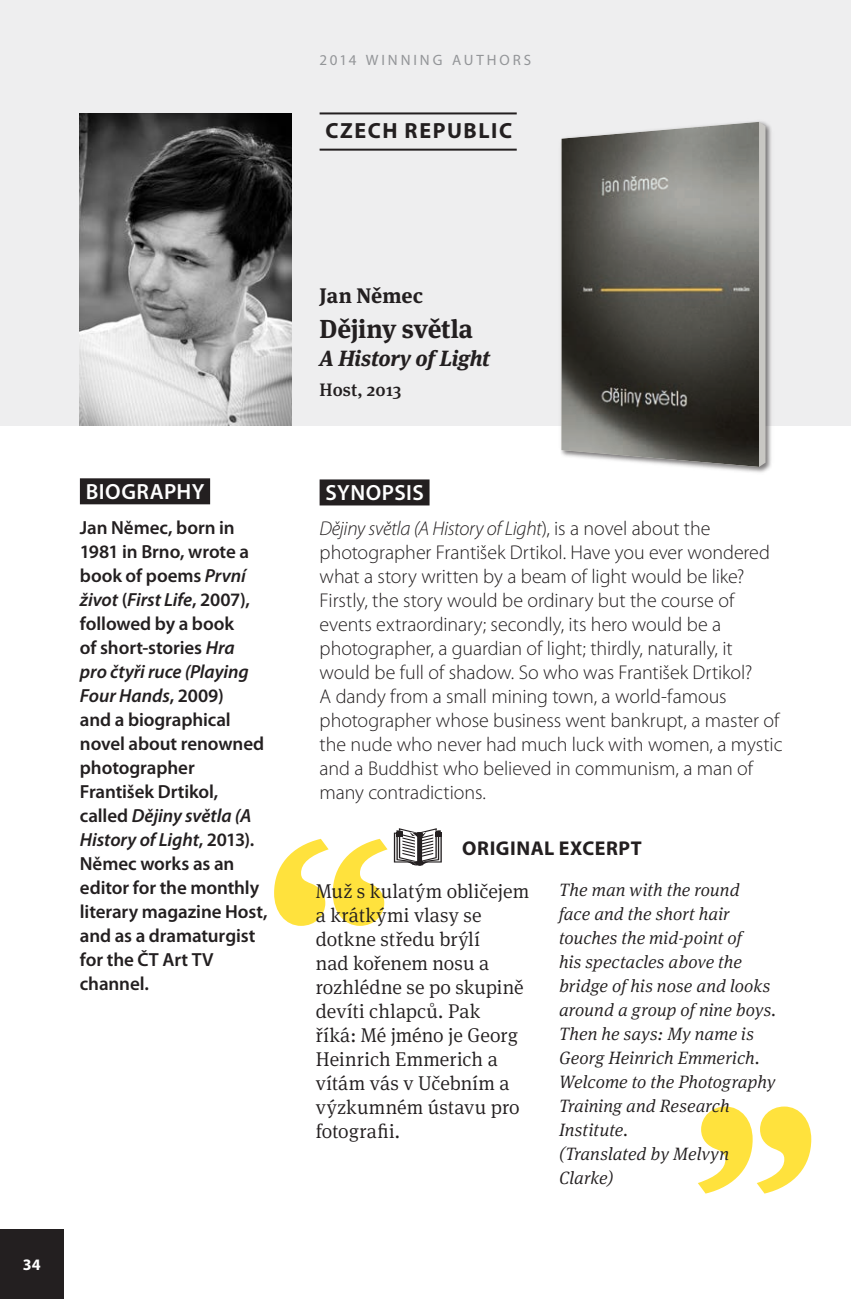
<style>
.page{position:relative;width:851px;height:1299px;background:#fff}
.page>*{position:absolute;margin:0;border:0;box-sizing:border-box;transform-origin:0 0}
.intro_title{font:700 26px "Meta Serif Pro";letter-spacing:-.01em;color:#231f20}
.H2_intro_biography{font:600 22px "Myriad Pro";letter-spacing:.02em;color:#fff}
.intro_title_traduit{font:italic 700 22px "Meta Serif Pro";letter-spacing:-.01em;color:#231f20}
.country{font:700 22px "Myriad Pro";letter-spacing:.075em;color:#231f20}
.intro_auteur{font:700 21px "Meta Serif Pro";color:#231f20}
.t1{font:300 20px/24px "Myriad Pro";letter-spacing:-.005em;color:#231f20}
.quote_original{font:300 20px/24px "Meta Serif Pro";color:#231f20}
.h_excerpt{font:700 20px "Myriad Pro";letter-spacing:.03em;color:#231f20}
.p_bio{font:600 19px/24px "Myriad Pro";letter-spacing:-.005em;color:#231f20}
.quote_translated{font:italic 300 18px/24px "Meta Serif Pro";letter-spacing:.005em;color:#231f20}
.intro_publisher{font:500 18px "Meta Serif Pro";letter-spacing:.005em;color:#231f20}
.t2{font:700 16px "Myriad Pro";color:#fff}
.t3{font:15px "Myriad Pro";letter-spacing:.19em;color:#939598}
.s1{font-style:italic}
</style>
<div class="page">
<div style="left:0;top:0;width:850px;height:425px;background:#eeeeef"></div>
<svg style="left:274px;top:838px;width:113px;height:87px"></svg>
<svg style="left:698px;top:1106px;width:113px;height:87px"></svg>
<hr style="left:319px;top:149px;width:197px;height:2px;background:#231f20">
<hr style="left:319px;top:112px;width:197px;height:2px;background:#231f20">
<img style="left:79px;top:113px;width:212px;height:312px">
<img style="left:557px;top:121px;width:217px;height:352px">
<img style="left:561px;top:122px;width:198px;height:345px">
<div style="left:759px;top:122px;width:6px;height:345px;background:#c8c7c3"></div>
<div style="left:80px;top:478px;width:130px;height:26px;background:#231f20"></div>
<div style="left:319px;top:479px;width:110px;height:26px;background:#231f20"></div>
<svg style="left:394px;top:828px;width:48px;height:37px"></svg>
<div style="left:0;top:1229px;width:63px;height:69px;background:#231f20"></div>
<p class="t3" style="left:319px;top:52px;width:212px">2014 WINNING AUT HO RS</p>
<p class="country" style="left:325px;top:119px;width:188px">CZECH REPUBLIC</p>
<h2 class="H2_intro_biography" style="left:86px;top:479px;width:120px">BIOGRAPHY</h2>
<p class="p_bio" style="left:80px;top:516px;width:189px">Jan Němec, born in<br>1981 in Brno, wrote a book of poems <span class="s1">První život</span> (<span class="s1">First Life</span>, 2007), followed by a book<br>of short-stories <span class="s1">Hra<br>pro čtyři ruce (Playing<br>Four Hands</span>, 2009)<br>and a biographical novel about renowned photographer<br>František Drtikol, called <span class="s1">Dějiny světla (A<br>History of Light</span>, 2013).<br>Němec works as an editor for the monthly literary magazine Host, and as a dramaturgist for the ČT Art TV channel.</p>
<p class="t2" style="left:23px;top:1255px;width:19px">34</p>
<p class="intro_auteur" style="left:319px;top:278px;width:105px">Jan Němec</p>
<p class="intro_title" style="left:319px;top:308px;width:155px">Dějiny světla</p>
<p class="intro_title_traduit" style="left:319px;top:341px;width:172px">A History of Light</p>
<p class="intro_publisher" style="left:319px;top:376px;width:83px">Host, 2013</p>
<h2 class="H2_intro_biography" style="left:325px;top:480px;width:100px">SYNOPSIS</h2>
<p class="t1" style="left:319px;top:517px;width:464px"><span class="s1">Dějiny světla (A History of Light</span>), is a novel about the photographer František Drtikol. Have you ever wondered what a story written by a beam of light would be like?<br>Firstly, the story would be ordinary but the course of events extraordinary; secondly, its hero would be a photographer, a guardian of light; thirdly, naturally, it would be full of shadow. So who was František Drtikol?<br>A dandy from a small mining town, a world-famous photographer whose business went bankrupt, a master of the nude who never had much luck with women, a mystic and a Buddhist who believed in communism, a man of many contradictions.</p>
<p class="h_excerpt" style="left:462px;top:836px;width:181px">ORIGINAL EXCERPT</p>
<p class="quote_original" style="left:316px;top:877px;width:215px">Muž s kulatým obličejem a krátkými vlasy se dotkne středu brýlí<br>nad kořenem nosu a rozhlédne se po skupině devíti chlapců. Pak<br>říká: Mé jméno je Georg<br>Heinrich Emmerich a vítám vás v Učebním a výzkumném ústavu pro fotografii.</p>
<p class="quote_translated" style="left:559px;top:876px;width:218px">The man with the round<br>face and the short hair touches the mid-point of<br>his spectacles above the bridge of his nose and looks around a group of nine boys.<br>Then he says: My name is<br>Georg Heinrich Emmerich.<br>Welcome to the Photography<br>Training and Research<br>Institute.<br>(Translated by Melvyn<br>Clarke)</p>
</div>
